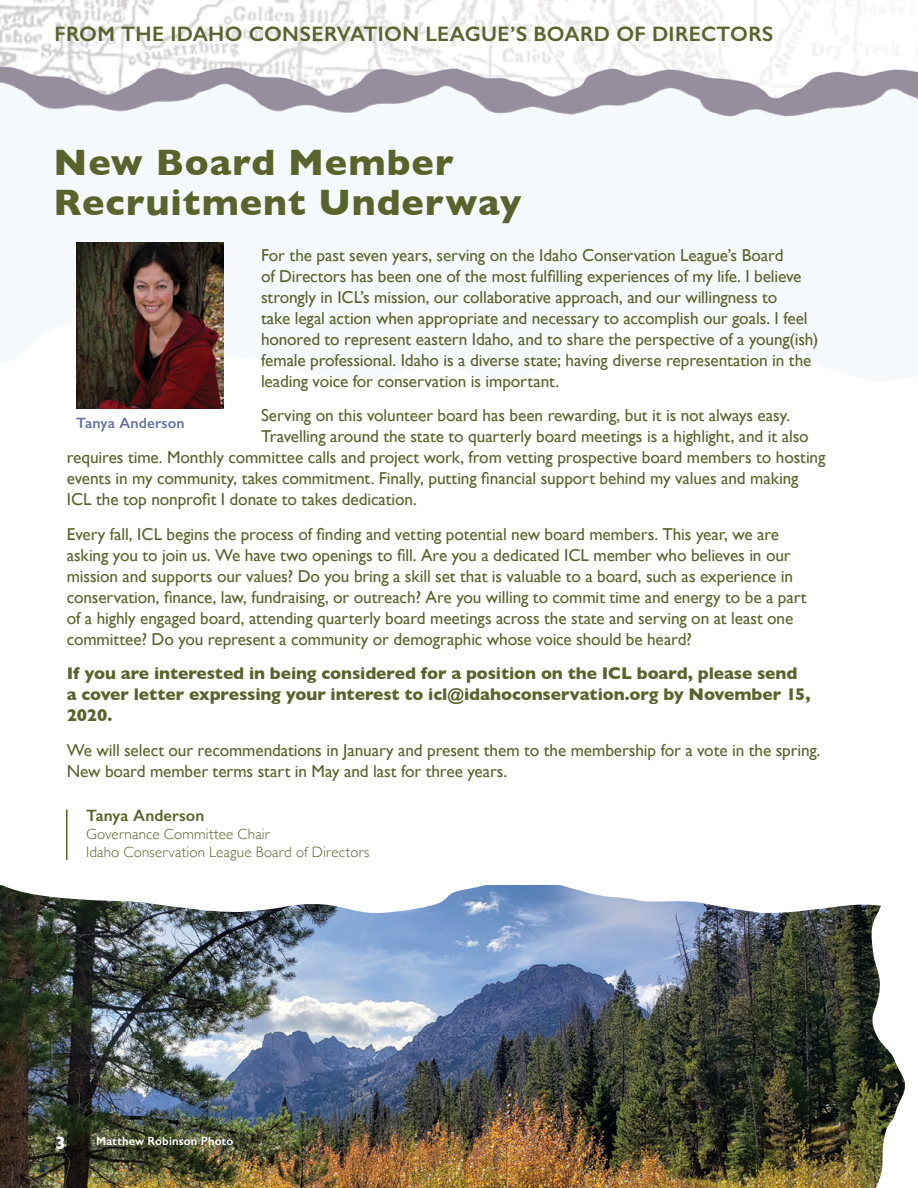
<style>
.page{position:relative;width:918px;height:1188px;background:#fff}
.page>*{position:absolute;margin:0;border:0;box-sizing:border-box;transform-origin:0 0}
.t1{font:700 37.5px/40.5px "Gill Sans";letter-spacing:.025em;color:#5a632b}
.t2{font:600 21px "Gill Sans";letter-spacing:.015em;color:#5a632b}
.t3{font:700 18px "Gill Sans";color:#fff}
.t4{font:17.25px/21px "Gill Sans";letter-spacing:-.005em;color:#5a632b}
.t5{font:700 17.25px/21px "Gill Sans";letter-spacing:-.005em;color:#5a632b}
.t6{font:600 16.5px "Gill Sans";letter-spacing:.005em;color:#5a632b}
.t7{font:300 15px/18px "Gill Sans";letter-spacing:.01em;color:#5a632b}
.t8{font:600 15px "Gill Sans";letter-spacing:.01em;color:#6771a0}
.t9{font:600 12px "Gill Sans";letter-spacing:.015em;color:#fff}
</style>
<div class="page">
<img style="left:0;top:916px;width:870px;height:272px">
<svg style="left:0;top:885px;width:870px;height:31px"></svg>
<svg style="left:870px;top:904px;width:36px;height:284px"></svg>
<img style="left:0;top:0;width:918px;height:119px">
<img style="left:76px;top:243px;width:148px;height:165px">
<hr style="left:66px;top:809px;width:2px;height:51px;background:#5a632b">
<p class="t2" style="left:54px;top:22px;width:721px">FROM THE IDAHO CONSERVATION LEAGUE’S BOARD OF DIRECTORS</p>
<h1 class="t1" style="left:54px;top:141px;width:469px">New Board Member<br>Recruitment Underway</h1>
<p class="t4" style="left:261px;top:244px;width:559px">For the past seven years, serving on the Idaho Conservation League’s Board<br>of Directors has been one of the most fulfilling experiences of my life. I believe strongly in ICL’s mission, our collaborative approach, and our willingness to<br>take legal action when appropriate and necessary to accomplish our goals. I feel honored to represent eastern Idaho, and to share the perspective of a young(ish) female professional. Idaho is a diverse state; having diverse representation in the leading voice for conservation is important.</p>
<p class="t4" style="left:261px;top:405px;width:531px">Serving on this volunteer board has been rewarding, but it is not always easy.</p>
<p class="t4" style="left:261px;top:426px;width:549px">Travelling around the state to quarterly board meetings is a highlight, and it also</p>
<p class="t4" style="left:67px;top:447px;width:760px">requires time. Monthly committee calls and project work, from vetting prospective board members to hosting</p>
<p class="t4" style="left:67px;top:468px;width:733px">events in my community, takes commitment. Finally, putting financial support behind my values and making</p>
<p class="t4" style="left:67px;top:489px;width:352px">ICL the top nonprofit I donate to takes dedication.</p>
<p class="t4" style="left:67px;top:523px;width:741px">Every fall, ICL begins the process of finding and vetting potential new board members. This year, we are asking you to join us. We have two openings to fill. Are you a dedicated ICL member who believes in our mission and supports our values? Do you bring a skill set that is valuable to a board, such as experience in conservation, finance, law, fundraising, or outreach? Are you willing to commit time and energy to be a part of a highly engaged board, attending quarterly board meetings across the state and serving on at least one committee? Do you represent a community or demographic whose voice should be heard?</p>
<p class="t5" style="left:67px;top:662px;width:745px">If you are interested in being considered for a position on the ICL board, please send a cover letter expressing your interest to icl@idahoconservation.org by November 15,<br>2020.</p>
<p class="t4" style="left:67px;top:739px;width:755px">We will select our recommendations in January and present them to the membership for a vote in the spring.<br>New board member terms start in May and last for three years.</p>
<p class="t8" style="left:76px;top:414px;width:110px">Tanya Anderson</p>
<p class="t6" style="left:86px;top:806px;width:120px">Tanya Anderson</p>
<p class="t7" style="left:86px;top:825px;width:285px">Governance Committee Chair<br>Idaho Conservation League Board of Directors</p>
<p class="t3" style="left:55px;top:1128px;width:12px">3</p>
<p class="t9" style="left:96px;top:1133px;width:139px">Matthew Robinson Photo</p>
</div>
